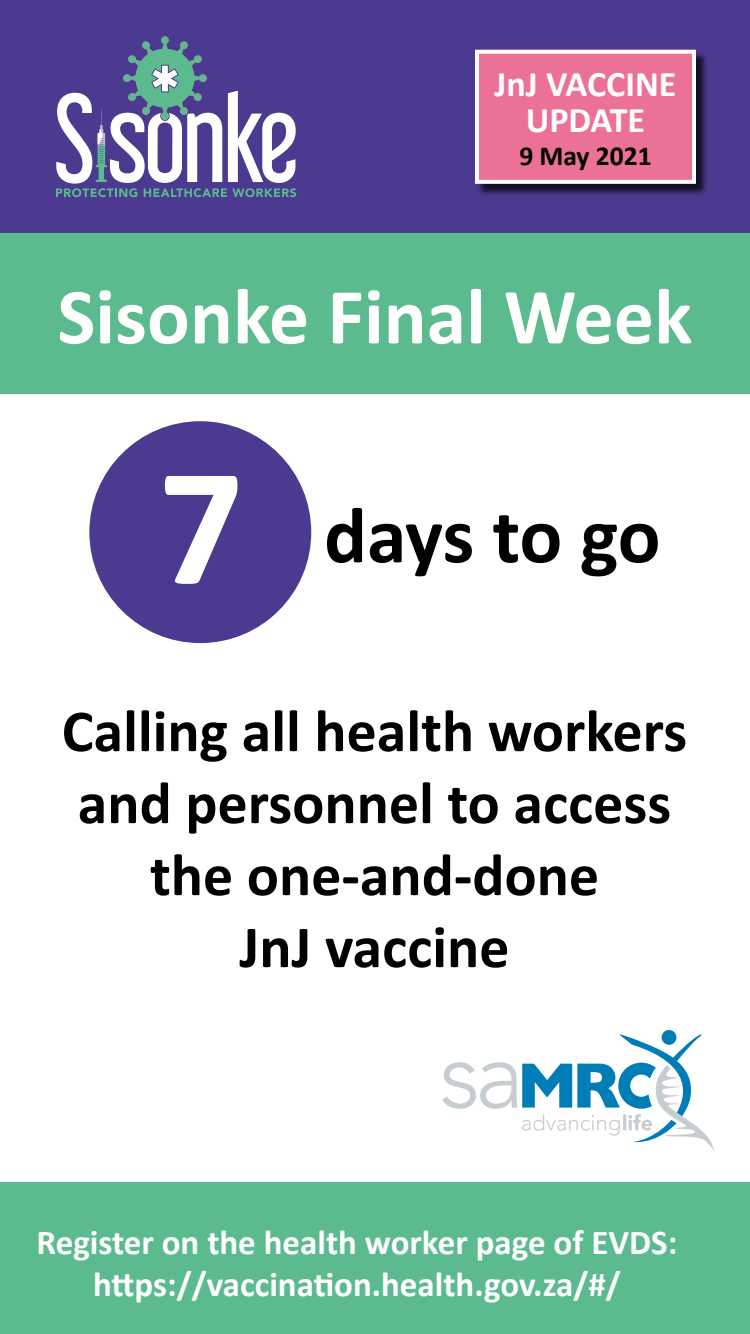
<style>
.page{position:relative;width:750px;height:1334px;background:#fff}
.page>*{position:absolute;margin:0;border:0;box-sizing:border-box;transform-origin:0 0}
.body{font:700 170px "Calibri";color:#fff}
.body-2{font:700 80px "Calibri";color:#fff}
.body-3{font:700 80px "Calibri";letter-spacing:-.01em;color:#000}
.body-4{font:700 60px/72px "Calibri";color:#000;text-align:center}
.t1{font:700 36.2px/36px "Calibri";color:#fff;text-align:center}
.t2{font:700 35px/42px "Calibri";color:#fff;text-align:center}
.t3{font:700 27.5px "Calibri";color:#000}
</style>
<div class="page">
<div style="left:0;top:0;width:750px;height:233px;background:#4c3990"></div>
<svg style="left:56px;top:36px;width:240px;height:161px"></svg>
<div style="left:0;top:1183px;width:750px;height:151px;background:#5bbb8e"></div>
<div style="left:476px;top:51px;width:232px;height:145px;background:#000;opacity:.75"></div>
<div style="left:477px;top:52px;width:217px;height:130px;background:#ec7196"></div>
<div style="left:475px;top:50px;width:221px;height:134px;border:4px solid #fff"></div>
<div style="left:0;top:233px;width:750px;height:160px;background:#5bbb8e"></div>
<svg style="left:442px;top:1033px;width:272px;height:118px"></svg>
<div style="left:662px;top:1030px;width:14px;height:15px;background:#007db6;border-radius:50%"></div>
<div style="left:89px;top:421px;width:222px;height:222px;background:#4c3990;border-radius:50%"></div>
<p class="t1" style="left:495px;top:65px;width:184px">JnJ VACCINE<br>UPDATE</p>
<p class="t3" style="left:519px;top:136px;width:134px">9 May 2021</p>
<p class="body-2" style="left:58px;top:260px;width:636px">Sisonke Final Week</p>
<p class="body" style="left:158px;top:407px;width:88px">7</p>
<p class="body-3" style="left:324px;top:479px;width:338px">days to go</p>
<p class="body-4" style="left:62px;top:694px;width:627px">Calling all health workers and personnel to access the one-and-done<br>JnJ vaccine</p>
<p class="t2" style="left:37px;top:1221px;width:642px">Register on the health worker page of EVDS: https://vaccination.health.gov.za/#/</p>
</div>
